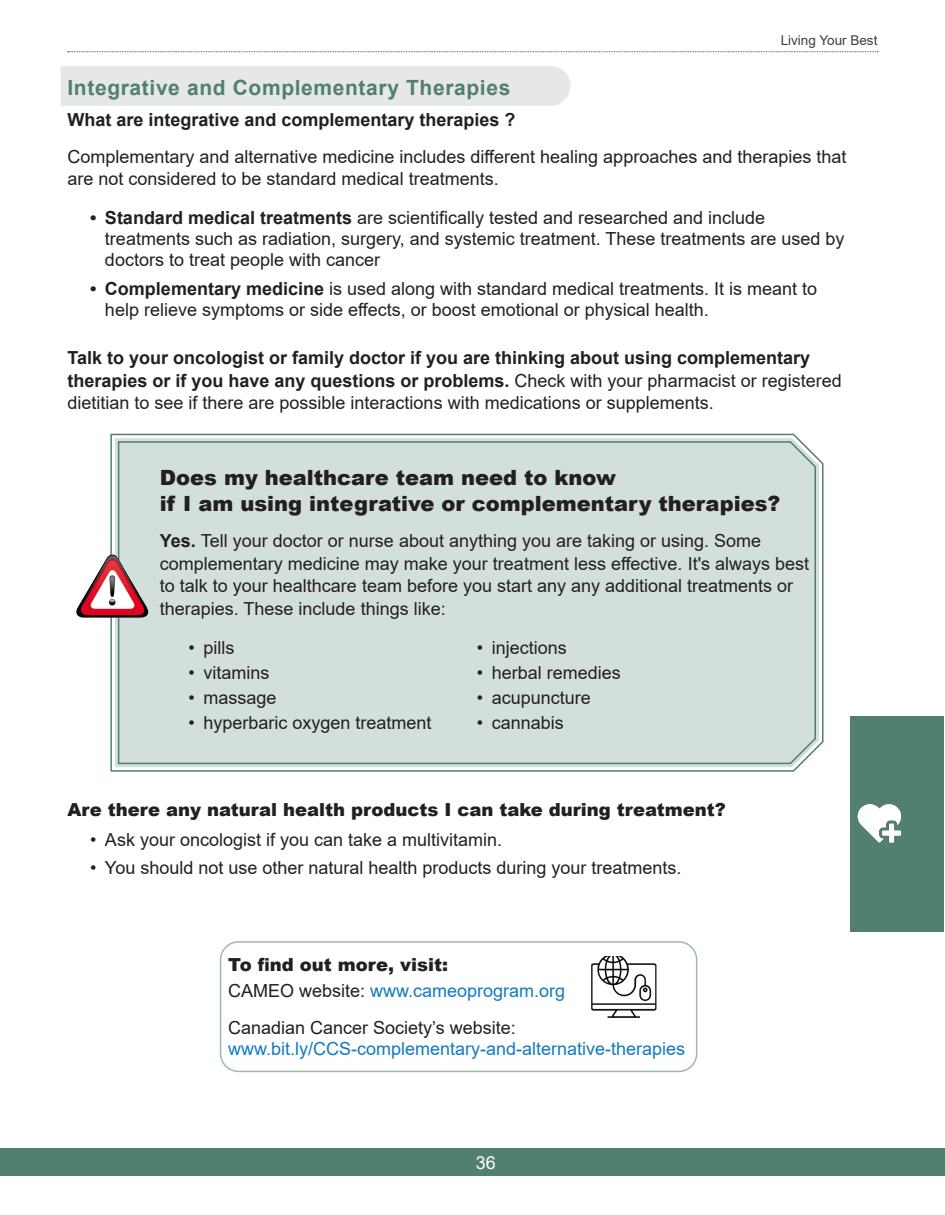
<style>
.page{position:relative;width:945px;height:1215px;background:#fff}
.page>*{position:absolute;margin:0;border:0;box-sizing:border-box;transform-origin:0 0}
.t1{font:900 21px/25.5px "Arial";color:#231f20}
.t2{font:700 21px "Arial";letter-spacing:.03em;color:#517f70}
.t3{font:18px/22.5px "Arial";color:#231f20}
.t4{font:700 18px/22.5px "Arial";color:#231f20}
.t5{font:900 18px/26px "Arial";color:#231f20}
.t6{font:18px "Arial";color:#127ac0}
.t7{font:18px "Arial";color:#fff}
.t8{font:13.5px "Arial";color:#3e3e3f}
.s1{font-weight:700}
.s2{font-weight:400}
.s3{font-weight:400;color:#127ac0}
</style>
<div class="page">
<div style="left:0;top:1148px;width:14px;height:28px;background:#517f70"></div>
<svg style="left:68px;top:51px;width:810px;height:1px"></svg>
<div style="left:14px;top:1148px;width:931px;height:28px;background:#517f70"></div>
<div style="left:850px;top:716px;width:94px;height:216px;background:#517f70"></div>
<img style="left:857px;top:804px;width:45px;height:39px">
<div style="left:61px;top:66px;width:510px;height:40px;background:#e6e7e9"></div>
<svg style="left:110px;top:433px;width:714px;height:339px"></svg>
<div style="left:117px;top:440px;width:700px;height:325px;background:#d3dfdb"></div>
<img style="left:76px;top:554px;width:73px;height:64px">
<div style="left:220px;top:941px;width:477px;height:131px;border:2px solid #9fb8b0;border-radius:18px"></div>
<img style="left:591px;top:956px;width:66px;height:62px">
<p class="t8" style="left:781px;top:31px;width:98px">Living Your Best</p>
<p class="t2" style="left:68px;top:73px;width:444px">Integrative and Complementary Therapies</p>
<p class="t4" style="left:68px;top:109px;width:450px">What are integrative and complementary therapies ?</p>
<p class="t3" style="left:68px;top:145px;width:780px">Complementary and alternative medicine includes different healing approaches and therapies that are not considered to be standard medical treatments.</p>
<p class="t3" style="left:105px;top:207px;width:741px;line-height:21px;text-indent:-15px"><span class="s1">• Standard medical treatments</span> are scientifically tested and researched and include treatments such as radiation, surgery, and systemic treatment. These treatments are used by doctors to treat people with cancer</p>
<p class="t3" style="left:105px;top:278px;width:714px;line-height:21px;text-indent:-15px"><span class="s1">• Complementary medicine</span> is used along with standard medical treatments. It is meant to help relieve symptoms or side effects, or boost emotional or physical health.</p>
<p class="t4" style="left:68px;top:347px;width:776px">Talk to your oncologist or family doctor if you are thinking about using complementary therapies or if you have any questions or problems. <span class="s2">Check with your pharmacist or registered dietitian to see if there are possible interactions with medications or supplements.</span></p>
<p class="t1" style="left:160px;top:464px;width:622px">Does my healthcare team need to know<br>if I am using integrative or complementary therapies?</p>
<p class="t3" style="left:160px;top:530px;width:651px"><span class="s1">Yes.</span> Tell your doctor or nurse about anything you are taking or using. Some complementary medicine may make your treatment less effective. It's always best to talk to your healthcare team before you start any any additional treatments or therapies. These include things like:</p>
<p class="t3" style="left:188px;top:636px;width:47px">• pills</p>
<p class="t3" style="left:477px;top:636px;width:92px">• injections</p>
<p class="t3" style="left:188px;top:661px;width:82px">• vitamins</p>
<p class="t3" style="left:477px;top:661px;width:146px">• herbal remedies</p>
<p class="t3" style="left:188px;top:686px;width:90px">• massage</p>
<p class="t3" style="left:477px;top:686px;width:116px">• acupuncture</p>
<p class="t3" style="left:188px;top:712px;width:245px">• hyperbaric oxygen treatment</p>
<p class="t3" style="left:477px;top:712px;width:89px">• cannabis</p>
<p class="t5" style="left:68px;top:796px;width:660px">Are there any natural health products I can take during treatment?</p>
<p class="t3" style="left:90px;top:828px;width:414px">• Ask your oncologist if you can take a multivitamin.</p>
<p class="t3" style="left:90px;top:856px;width:593px">• You should not use other natural health products during your treatments.</p>
<p class="t5" style="left:228px;top:951px;width:339px">To find out more, visit:<br><span class="s2">CAMEO website:</span> <span class="s3">www.cameoprogram.org</span></p>
<p class="t3" style="left:228px;top:1016px;width:289px">Canadian Cancer Society’s website:</p>
<p class="t6" style="left:228px;top:1036px;width:459px">www.bit.ly/CCS-complementary-and-alternative-therapies</p>
<p class="t7" style="left:476px;top:1151px;width:22px">36</p>
</div>
